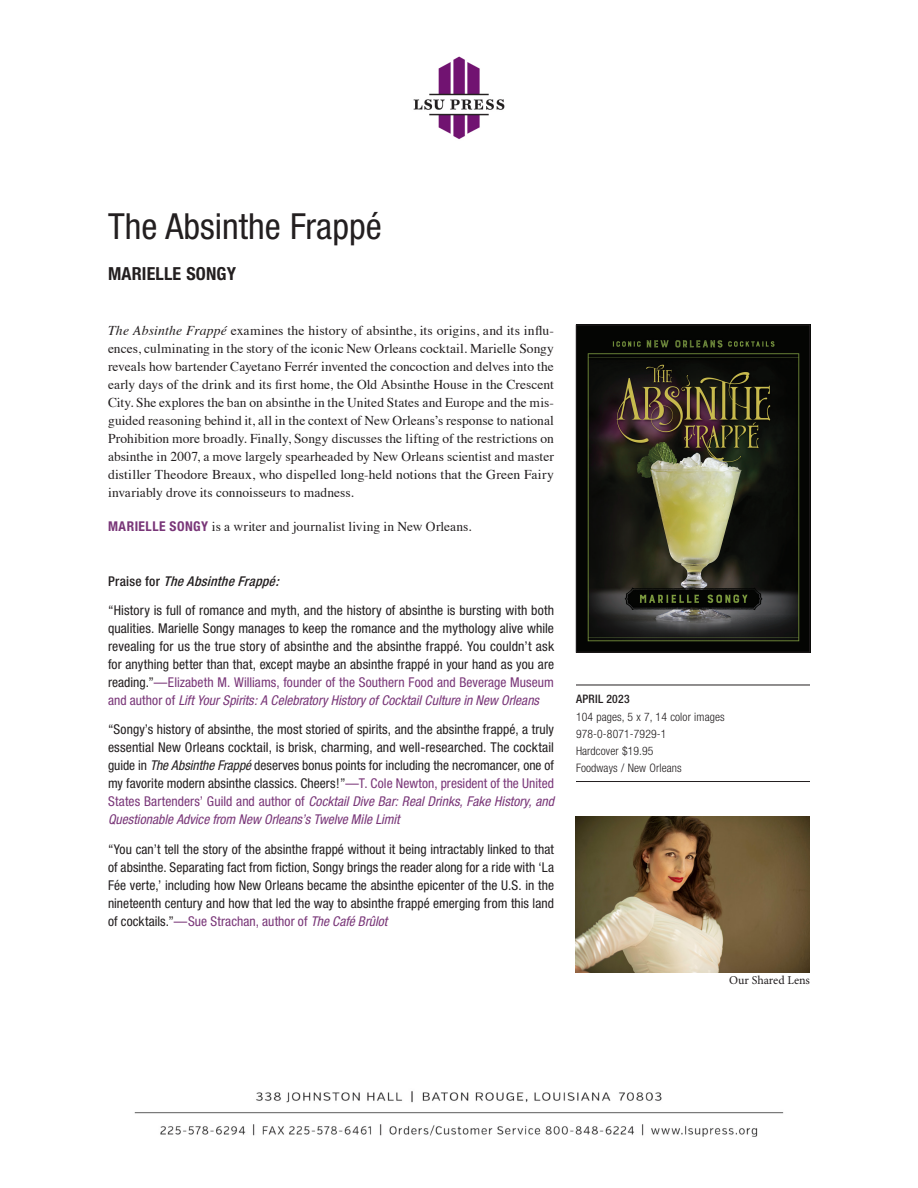
<style>
.page{position:relative;width:918px;height:1188px;background:#fff}
.page>*{position:absolute;margin:0;border:0;box-sizing:border-box;transform-origin:0 0}
.t1{font:condensed 36px "Helvetica Neue";color:#231f20}
.subtitle{font:700 condensed 18px "Helvetica Neue";letter-spacing:.01em;color:#231f20}
.Blurb{font:condensed 13.5px/18px "Helvetica Neue";letter-spacing:.005em;color:#231f20;text-align:justify}
.First_Paragraph{font:13.5px/18px "Times";letter-spacing:.005em;color:#231f20;text-align:justify}
.blurb{font:italic 500 condensed 13.5px "Helvetica Neue";color:#231f20}
.t2{font:12px "Minion Pro";color:#231f20}
.info{font:300 condensed 11.7px "Helvetica Neue";letter-spacing:.01em;color:#231f20}
.info-last_line{font:300 condensed 11.7px "Helvetica Neue";letter-spacing:.01em;color:#231f20}
.Month___Rule{font:500 condensed 11.7px "Helvetica Neue";letter-spacing:.025em;color:#231f20}
.s1{font-style:italic}
.s2{font-family:"Helvetica Neue";font-weight:700;font-stretch:condensed;color:#793678}
.s3{font-style:normal}
.s4{color:#793678}
.s5{font-style:italic;color:#793678}
</style>
<div class="page">
<img style="left:413px;top:56px;width:92px;height:84px">
<img style="left:134px;top:1091px;width:650px;height:46px">
<hr style="left:576px;top:685px;width:234px;height:1px;background:#231f20">
<hr style="left:576px;top:781px;width:234px;height:1px;background:#231f20">
<img style="left:578px;top:327px;width:230px;height:323px">
<div style="left:576px;top:325px;width:234px;height:327px;border:1px solid #231f20"></div>
<img style="left:576px;top:816px;width:234px;height:156px">
<p class="t1" style="left:108px;top:206px;width:275px">The Absinthe Frappé</p>
<p class="subtitle" style="left:108px;top:262px;width:130px">MARIELLE SONGY</p>
<p class="First_Paragraph" style="left:108px;top:320px;width:448px"><span class="s1">The Absinthe Frappé</span> examines the history of absinthe, its origins, and its influ&shy;ences, culminating in the story of the iconic New Orleans cocktail. Marielle Songy reveals how bartender Cayetano Ferrér invented the concoction and delves into the early days of the drink and its first home, the Old Absinthe House in the Crescent City. She explores the ban on absinthe in the United States and Europe and the mis&shy;guided reasoning behind it, all in the context of New Orleans’s response to national Prohibition more broadly. Finally, Songy discusses the lifting of the restrictions on absinthe in 2007, a move largely spearheaded by New Orleans scientist and master distiller Theodore Breaux, who dispelled long-held notions that the Green Fairy invariably drove its connoisseurs to madness.</p>
<p class="First_Paragraph" style="left:108px;top:517px;width:365px"><span class="s2">MARIELLE SONGY</span> is a writer and journalist living in New Orleans.</p>
<p class="blurb" style="left:108px;top:573px;width:176px"><span class="s3">P r a i s e f o r</span> TheAbsintheFrappé:</p>
<p class="Blurb" style="left:108px;top:601px;width:448px">“History is full of romance and myth, and the history of absinthe is bursting with both qualities. Marielle Songy manages to keep the romance and the mythology alive while revealing for us the true story of absinthe and the absinthe frappé. You couldn’t ask for anything better than that, except maybe an absinthe frappé in your hand as you are reading.”<span class="s4">—Elizabeth M. Williams, founder of the Southern Food and Beverage Museum and author of</span> <span class="s5">Lift Your Spirits: A Celebratory History of Cocktail Culture in New Orleans</span></p>
<p class="Blurb" style="left:108px;top:720px;width:448px">“Songy’s history of absinthe, the most storied of spirits, and the absinthe frappé, a truly essential New Orleans cocktail, is brisk, charming, and well-researched. The cocktail guide in <span class="s1">The Absinthe Frappé</span> deserves bonus points for including the necromancer, one of my favorite modern absinthe classics. Cheers!”<span class="s4">—T. Cole Newton, president of the United States Bartenders’ Guild and author of</span> <span class="s5">Cocktail Dive Bar: Real Drinks, Fake History, and Questionable Advice from New Orleans’s Twelve Mile Limit</span></p>
<p class="Blurb" style="left:108px;top:840px;width:448px">“You can’t tell the story of the absinthe frappé without it being intractably linked to that of absinthe. Separating fact from fiction, Songy brings the reader along for a ride with ‘La Fée verte,’ including how New Orleans became the absinthe epicenter of the U.S. in the nineteenth century and how that led the way to absinthe frappé emerging from this land of cocktails.”<span class="s4">—Sue Strachan, author of</span> <span class="s5">The Café Brûlot</span></p>
<p class="Month___Rule" style="left:576px;top:692px;width:55px">APRIL 2023</p>
<p class="info" style="left:576px;top:710px;width:150px">104 pages, 5 x 7, 14 color images</p>
<p class="info" style="left:576px;top:727px;width:92px">978-0-8071-7929-1</p>
<p class="info" style="left:576px;top:744px;width:79px">Hardcover $19.95</p>
<p class="info-last_line" style="left:576px;top:761px;width:107px">Foodways / New Orleans</p>
<p class="t2" style="left:729px;top:972px;width:82px">Our Shared Lens</p>
</div>
